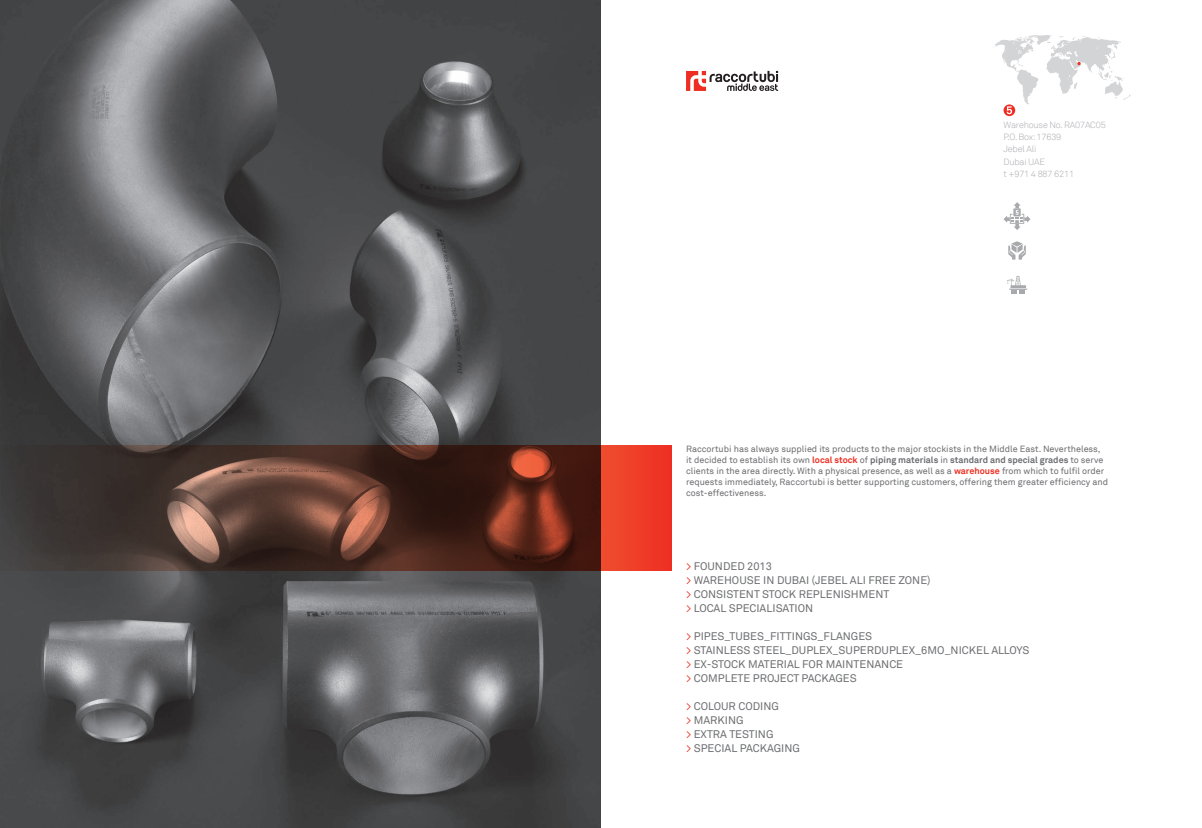
<style>
.page{position:relative;width:1202px;height:828px;background:#fff}
.page>*{position:absolute;margin:0;border:0;box-sizing:border-box;transform-origin:0 0}
.t1{font:11px/14px "Akkurat";color:#6c6d70}
.t2{font:9px/11px "Akkurat";color:#6c6d70}
.t3{font:300 9px/12px "Akkurat";letter-spacing:-.02em;color:#a8a9ad}
.s1{font-weight:700;color:#ee2e22}
.s2{font-weight:700}
.s3{color:#ee2e22}
</style>
<div class="page">
<img style="left:0;top:0;width:601px;height:828px">
<svg style="left:1003px;top:104px;width:12px;height:12px"></svg>
<svg style="left:994px;top:35px;width:137px;height:79px"></svg>
<svg style="left:686px;top:71px;width:92px;height:20px"></svg>
<svg style="left:0;top:445px;width:672px;height:125px;background:#60352b"></svg>
<svg style="left:1007px;top:275px;width:20px;height:19px"></svg>
<svg style="left:1003px;top:202px;width:27px;height:28px"></svg>
<svg style="left:1008px;top:241px;width:18px;height:19px"></svg>
<p class="t3" style="left:1003px;top:119px;width:104px">Warehouse No. RA07AC05<br>P.O. Box: 17639<br>Jebel Ali<br>Dubai UAE<br>t +971 4 887 6211</p>
<p class="t2" style="left:686px;top:443px;width:424px">Raccortubi has always supplied its products to the major stockists in the Middle East. Nevertheless, it decided to establish its own <span class="s1">local stock</span> of <span class="s2">piping materials</span> in <span class="s2">standard and special grades</span> to serve clients in the area directly. With a physical presence, as well as a <span class="s1">warehouse</span> from which to fulfil order requests immediately, Raccortubi is better supporting customers, offering them greater efficiency and cost-effectiveness.</p>
<p class="t1" style="left:686px;top:559px;width:246px"><span class="s3">&gt;</span> FOUNDED 2013<br><span class="s3">&gt;</span> WAREHOUSE IN DUBAI (JEBEL ALI FREE ZONE) <span class="s3">&gt;</span> CONSISTENT STOCK REPLENISHMENT<br><span class="s3">&gt;</span> LOCAL SPECIALISATION</p>
<p class="t1" style="left:686px;top:629px;width:345px"><span class="s3">&gt;</span> PIPES_TUBES_FITTINGS_FLANGES<br><span class="s3">&gt;</span> STAINLESS STEEL_DUPLEX_SUPERDUPLEX_6MO_NICKEL ALLOYS <span class="s3">&gt;</span> EX-STOCK MATERIAL FOR MAINTENANCE<br><span class="s3">&gt;</span> COMPLETE PROJECT PACKAGES</p>
<p class="t1" style="left:686px;top:699px;width:115px"><span class="s3">&gt;</span> COLOUR CODING<br><span class="s3">&gt;</span> MARKING<br><span class="s3">&gt;</span> EXTRA TESTING<br><span class="s3">&gt;</span> SPECIAL PACKAGING</p>
</div>
